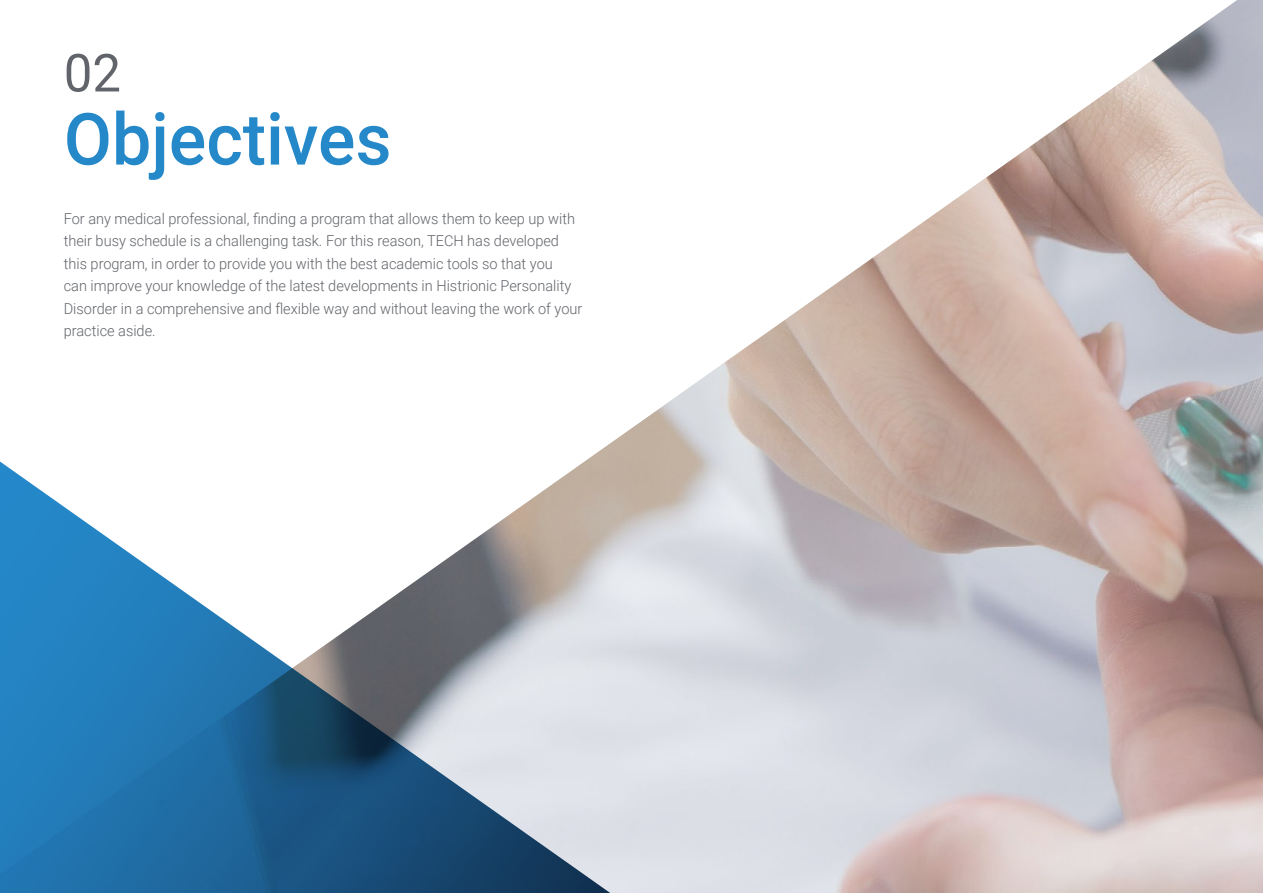
<style>
.page{position:relative;width:1263px;height:893px;background:#fff}
.page>*{position:absolute;margin:0;border:0;box-sizing:border-box;transform-origin:0 0}
.t1{font:500 72px "Roboto";color:#2488c9}
.t2{font:52.5px "Roboto";color:#61646a}
.t3{font:300 15px/22.5px "Roboto";color:#61646a}
</style>
<div class="page">
<img style="left:607px;top:0;width:656px;height:893px">
<svg style="left:0;top:446px;width:640px;height:447px"></svg>
<h2 class="t2" style="left:64px;top:36px;width:59px">02</h2>
<h1 class="t1" style="left:64px;top:89px;width:329px">Objectives</h1>
<p class="t3" style="left:64px;top:207px;width:520px">For any medical professional, finding a program that allows them to keep up with their busy schedule is a challenging task. For this reason, TECH has developed this program, in order to provide you with the best academic tools so that you<br>can improve your knowledge of the latest developments in Histrionic Personality Disorder in a comprehensive and flexible way and without leaving the work of your practice aside.</p>
</div>
